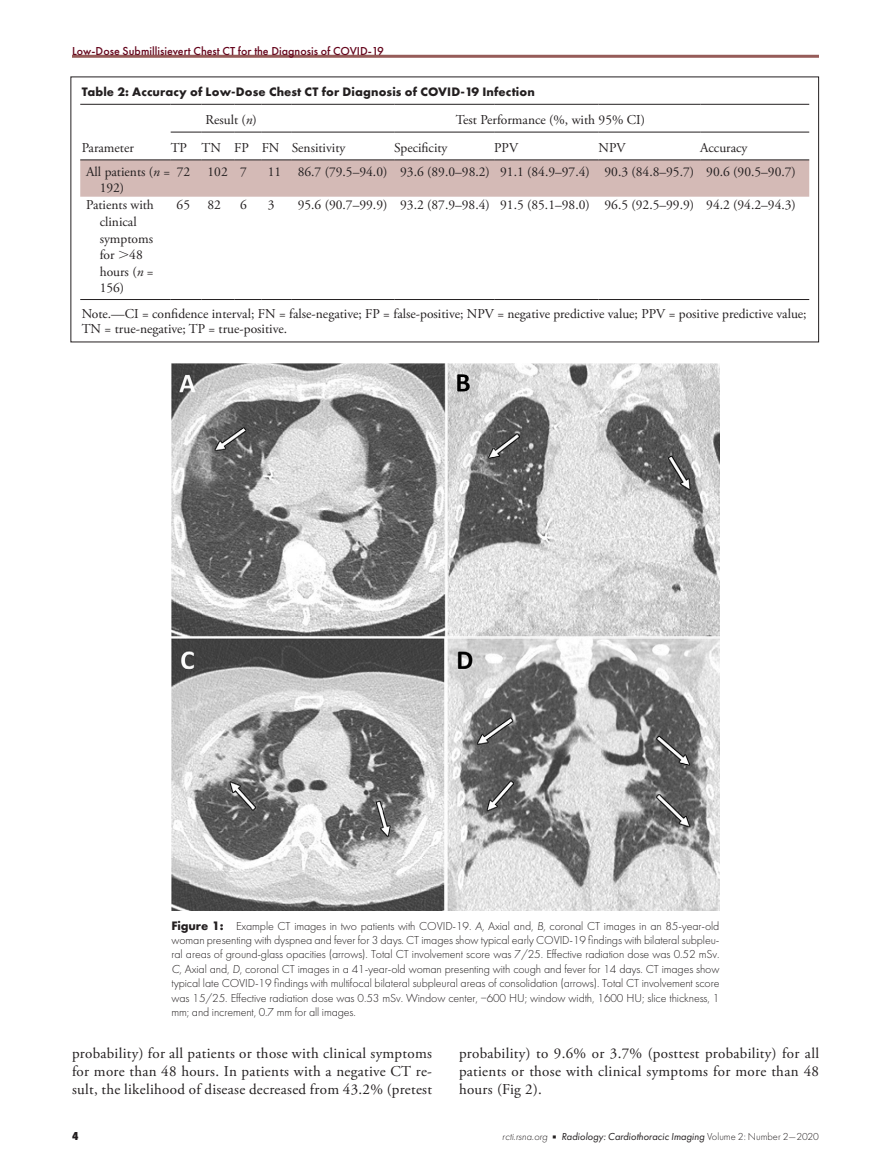
<style>
.page{position:relative;width:891px;height:1175px;background:#fff}
.page>*{position:absolute;margin:0;border:0;box-sizing:border-box;transform-origin:0 0}
.t1{font:15px/18px "Adobe Garamond Pro";letter-spacing:.02em;color:#231f20;text-align:justify}
.t2{font:13.5px/16.5px "Adobe Garamond Pro";color:#231f20}
.t3{font:700 12.75px "Futura PT";letter-spacing:.01em;color:#231f20}
.t4{font:300 12px/14.4px "Futura PT";letter-spacing:-.01em;color:#231f20;text-align:justify}
.t5{font:500 12px "Futura PT";color:#65051c}
.t6{font:800 12px "Futura PT Cond";color:#231f20}
.t7{font:italic 10.5px "Futura PT";color:#231f20}
.s1{font-style:italic}
.s2{font-family:"Universal Greekwith Math Pi"}
.s3{font-weight:700;font-size:12.75px}
.s4{font-weight:300}
.s5{font-family:"Universal Newswith Comm Pi";font-style:normal;font-size:6px}
.s6{font-weight:300;font-style:normal}
</style>
<div class="page">
<hr style="left:72px;top:55px;width:747px;height:3px;background:#965c59">
<hr style="left:171px;top:104px;width:31px;height:1px;background:#231f20">
<hr style="left:202px;top:104px;width:32px;height:1px;background:#231f20">
<svg style="left:234px;top:104px;width:28px;height:1px"></svg>
<hr style="left:262px;top:104px;width:30px;height:1px;background:#231f20">
<hr style="left:292px;top:104px;width:102px;height:1px;background:#231f20">
<hr style="left:394px;top:104px;width:100px;height:1px;background:#231f20">
<hr style="left:494px;top:104px;width:105px;height:1px;background:#231f20">
<hr style="left:599px;top:104px;width:101px;height:1px;background:#231f20">
<hr style="left:700px;top:104px;width:109px;height:1px;background:#231f20">
<hr style="left:80px;top:299px;width:91px;height:1px;background:#231f20">
<hr style="left:171px;top:299px;width:31px;height:1px;background:#231f20">
<hr style="left:202px;top:299px;width:32px;height:1px;background:#231f20">
<svg style="left:234px;top:299px;width:28px;height:1px"></svg>
<hr style="left:262px;top:299px;width:30px;height:1px;background:#231f20">
<hr style="left:292px;top:299px;width:102px;height:1px;background:#231f20">
<hr style="left:394px;top:299px;width:100px;height:1px;background:#231f20">
<hr style="left:494px;top:299px;width:105px;height:1px;background:#231f20">
<hr style="left:599px;top:299px;width:101px;height:1px;background:#231f20">
<hr style="left:700px;top:299px;width:109px;height:1px;background:#231f20">
<hr style="left:80px;top:104px;width:91px;height:1px;background:#231f20">
<hr style="left:171px;top:132px;width:31px;height:1px;background:#231f20">
<hr style="left:202px;top:132px;width:32px;height:1px;background:#231f20">
<svg style="left:234px;top:132px;width:28px;height:1px"></svg>
<hr style="left:262px;top:132px;width:30px;height:1px;background:#231f20">
<hr style="left:292px;top:132px;width:102px;height:1px;background:#231f20">
<hr style="left:394px;top:132px;width:100px;height:1px;background:#231f20">
<hr style="left:494px;top:132px;width:105px;height:1px;background:#231f20">
<hr style="left:599px;top:132px;width:101px;height:1px;background:#231f20">
<hr style="left:700px;top:132px;width:109px;height:1px;background:#231f20">
<div style="left:80px;top:159px;width:729px;height:38px;background:#d4bab6"></div>
<hr style="left:262px;top:159px;width:30px;height:1px;background:#231f20">
<hr style="left:292px;top:159px;width:102px;height:1px;background:#231f20">
<hr style="left:394px;top:159px;width:100px;height:1px;background:#231f20">
<hr style="left:494px;top:159px;width:105px;height:1px;background:#231f20">
<hr style="left:599px;top:159px;width:101px;height:1px;background:#231f20">
<hr style="left:700px;top:159px;width:109px;height:1px;background:#231f20">
<img style="left:172px;top:363px;width:547px;height:547px">
<p class="t5" style="left:72px;top:43px;width:313px">Low-Dose Submillisievert Chest CT for the Diagnosis of COVID-19</p>
<p class="t3" style="left:82px;top:83px;width:455px">Table 2: Accuracy of Low-Dose Chest CT for Diagnosis of COVID-19 Infection</p>
<p class="t2" style="left:82px;top:140px;width:54px">Parameter</p>
<p class="t2" style="left:206px;top:112px;width:53px">Result (<span class="s1">n</span>)</p>
<p class="t2" style="left:456px;top:112px;width:191px">Test Performance (%, with 95% CI)</p>
<p class="t2" style="left:171px;top:140px;width:176px">TP TN FP FN Sensitivity</p>
<p class="t2" style="left:394px;top:140px;width:55px">Specificity</p>
<p class="t2" style="left:494px;top:140px;width:25px">PPV</p>
<p class="t2" style="left:599px;top:140px;width:29px">NPV</p>
<p class="t2" style="left:700px;top:140px;width:49px">Accuracy</p>
<p class="t2" style="left:100px;top:164px;width:72px;text-indent:-14px">All patients (<span class="s1">n</span> =<br>192)</p>
<p class="t2" style="left:177px;top:164px;width:15px">72</p>
<p class="t2" style="left:208px;top:164px;width:41px">102 7</p>
<p class="t2" style="left:268px;top:164px;width:530px">11 86.7 (79.5–94.0) 93.6 (89.0–98.2) 91.1 (84.9–97.4) 90.3 (84.8–95.7) 90.6 (90.5–90.7)</p>
<p class="t2" style="left:100px;top:197px;width:56px;text-indent:-13px">Patients with clinical symptoms for <span class="s2">.</span>48 hours (<span class="s1">n</span> =<br>156)</p>
<p class="t2" style="left:177px;top:197px;width:15px">65</p>
<p class="t2" style="left:208px;top:197px;width:15px">82</p>
<p class="t2" style="left:240px;top:197px;width:8px">6</p>
<p class="t2" style="left:268px;top:197px;width:8px">3</p>
<p class="t2" style="left:298px;top:197px;width:500px">95.6 (90.7–99.9) 93.2 (87.9–98.4) 91.5 (85.1–98.0) 96.5 (92.5–99.9) 94.2 (94.2–94.3)</p>
<p class="t2" style="left:82px;top:306px;width:726px;line-height:15px">Note.—CI = confidence interval; FN = false-negative; FP = false-positive; NPV = negative predictive value; PPV = positive predictive value;<br>TN = true-negative; TP = true-positive.</p>
<p class="t4" style="left:172px;top:918px;width:549px"><span class="s3">Figure 1:</span> Example CT images in two patients with COVID-19. <span class="s1">A,</span> Axial and, <span class="s1">B,</span> coronal CT images in an 85-year-old woman presenting with dyspnea and fever for 3 days. CT images show typical early COVID-19 findings with bilateral subpleu&shy;ral areas of ground-glass opacities (arrows). Total CT involvement score was 7/25. Effective radiation dose was 0.52 mSv.<br><span class="s1">C,</span> Axial and, <span class="s1">D</span>, coronal CT images in a 41-year-old woman presenting with cough and fever for 14 days. CT images show typical late COVID-19 findings with multifocal bilateral subpleural areas of consolidation (arrows). Total CT involvement score was 15/25. Effective radiation dose was 0.53 mSv. Window center, −600 HU; window width, 1600 HU; slice thickness, 1 mm; and increment, 0.7 mm for all images.</p>
<p class="t1" style="left:72px;top:1045px;width:362px">probability) for all patients or those with clinical symptoms for more than 48 hours. In patients with a negative CT re&shy;sult, the likelihood of disease decreased from 43.2% (pretest</p>
<p class="t1" style="left:459px;top:1045px;width:362px">probability) to 9.6% or 3.7% (posttest probability) for all patients or those with clinical symptoms for more than 48 hours (Fig 2).</p>
<p class="t6" style="left:72px;top:1128px;width:8px">4</p>
<p class="t7" style="left:502px;top:1130px;width:318px"><span class="s4">rcti.rsna.org</span> <span class="s5">n</span> Radiology: Cardiothoracic Imaging <span class="s6">Volume 2: Number 2—2020</span></p>
</div>
